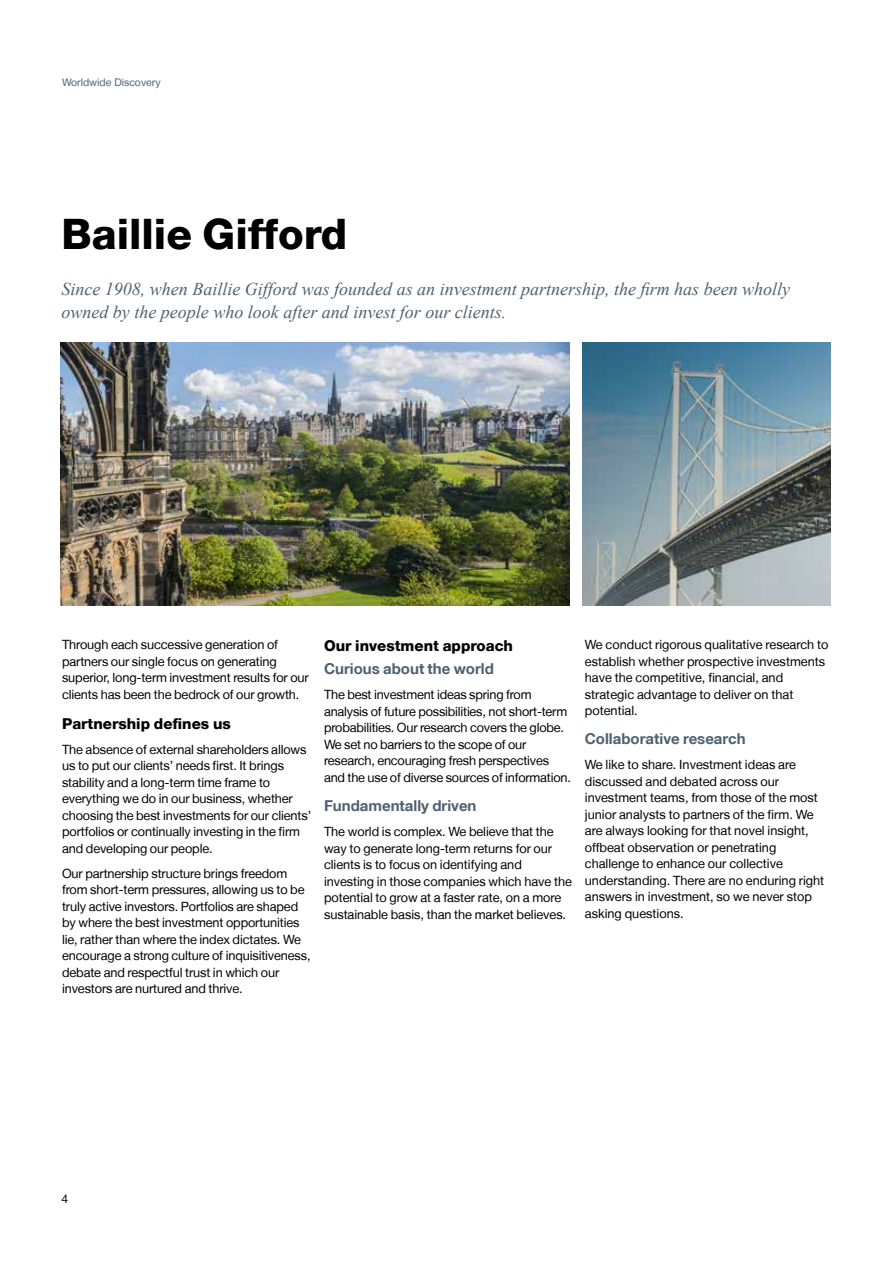
<style>
.page{position:relative;width:893px;height:1263px;background:#fff}
.page>*{position:absolute;margin:0;border:0;box-sizing:border-box;transform-origin:0 0}
.t1{font:800 42px "Helvetica Neue LT";color:#000}
.t2{font:italic 18px/22.5px "Times New Roman";color:#4d6172}
.t3{font:700 15px "Helvetica Neue LT";color:#4d6172}
.t4{font:800 15px "Helvetica Neue LT";color:#000}
.t5{font:12.75px/16.5px "Helvetica Neue LT";letter-spacing:-.01em;color:#000}
.t6{font:12px "Helvetica Neue LT";color:#000}
.t7{font:10.5px "Helvetica Neue LT";color:#4d6172}
</style>
<div class="page">
<img style="left:60px;top:342px;width:509px;height:264px">
<img style="left:582px;top:343px;width:248px;height:263px">
<p class="t7" style="left:62px;top:76px;width:100px">Worldwide Discovery</p>
<h1 class="t1" style="left:61px;top:209px;width:287px">Baillie Gifford</h1>
<h2 class="t2" style="left:61px;top:278px;width:730px">Since 1908, when Baillie Gifford was founded as an investment partnership, the firm has been wholly owned by the people who look after and invest for our clients.</h2>
<p class="t5" style="left:62px;top:636px;width:248px">Through each successive generation of partners our single focus on generating superior, long-term investment results for our clients has been the bedrock of our growth.</p>
<p class="t4" style="left:62px;top:714px;width:170px">Partnership defines us</p>
<p class="t5" style="left:62px;top:741px;width:251px">The absence of external shareholders allows us to put our clients’ needs first. It brings stability and a long-term time frame to everything we do in our business, whether choosing the best investments for our clients’ portfolios or continually investing in the firm and developing our people.</p>
<p class="t5" style="left:62px;top:865px;width:250px">Our partnership structure brings freedom from short-term pressures, allowing us to be truly active investors. Portfolios are shaped by where the best investment opportunities lie, rather than where the index dictates. We encourage a strong culture of inquisitiveness, debate and respectful trust in which our investors are nurtured and thrive.</p>
<p class="t4" style="left:324px;top:636px;width:191px">Our investment approach</p>
<p class="t3" style="left:324px;top:660px;width:171px">Curious about the world</p>
<p class="t5" style="left:324px;top:686px;width:248px">The best investment ideas spring from analysis of future possibilities, not short-term probabilities. Our research covers the globe.<br>We set no barriers to the scope of our research, encouraging fresh perspectives and the use of diverse sources of information.</p>
<p class="t3" style="left:324px;top:796px;width:154px">Fundamentally driven</p>
<p class="t5" style="left:324px;top:823px;width:249px">The world is complex. We believe that the way to generate long-term returns for our clients is to focus on identifying and investing in those companies which have the potential to grow at a faster rate, on a more sustainable basis, than the market believes.</p>
<p class="t5" style="left:585px;top:636px;width:245px">We conduct rigorous qualitative research to establish whether prospective investments have the competitive, financial, and strategic advantage to deliver on that potential.</p>
<p class="t3" style="left:585px;top:730px;width:162px">Collaborative research</p>
<p class="t5" style="left:585px;top:756px;width:241px">We like to share. Investment ideas are discussed and debated across our investment teams, from those of the most junior analysts to partners of the firm. We are always looking for that novel insight, offbeat observation or penetrating challenge to enhance our collective understanding. There are no enduring right answers in investment, so we never stop asking questions.</p>
<p class="t6" style="left:61px;top:1191px;width:8px">4</p>
</div>
